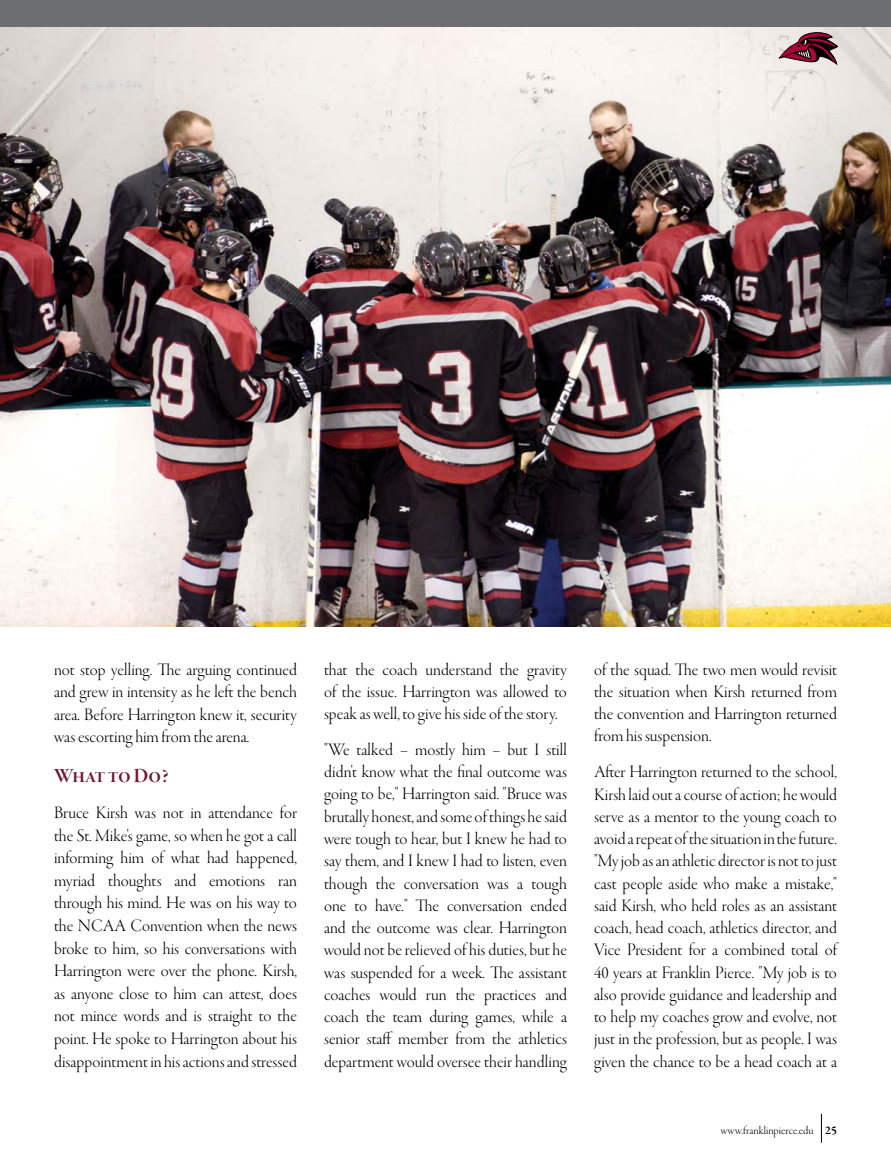
<style>
.page{position:relative;width:891px;height:1161px;background:#fff}
.page>*{position:absolute;margin:0;border:0;box-sizing:border-box;transform-origin:0 0}
.t1{font:21px "Garamond Premr Pro Smbd Disp";letter-spacing:-.02em;color:#6f1931}
.t2{font:18px/22.2px "Garamond Premr Pro Lt Disp";letter-spacing:.005em;color:#000;text-align:justify}
.t3{font:12px "Garamond Premr Pro Lt Disp";letter-spacing:.03em;color:#000}
.s1{font-family:"Garamond Premr Pro";font-weight:600}
</style>
<div class="page">
<img style="left:0;top:27px;width:891px;height:599px">
<svg style="left:779px;top:32px;width:59px;height:32px;background:#8f616c"></svg>
<div style="left:0;top:0;width:891px;height:27px;background:#6d6e71"></div>
<svg style="left:821px;top:1114px;width:1px;height:29px"></svg>
<p class="t2" style="left:54px;top:658px;width:245px;line-height:22.6px">not stop yelling. The arguing continued and grew in intensity as he left the bench area. Before Harrington knew it, security was escorting him from the arena.</p>
<p class="t1" style="left:54px;top:764px;width:116px">What to Do?</p>
<p class="t2" style="left:54px;top:802px;width:245px;line-height:22.6px">Bruce Kirsh was not in attendance for the St. Mike's game, so when he got a call informing him of what had happened, myriad thoughts and emotions ran through his mind. He was on his way to the NCAA Convention when the news broke to him, so his conversations with Harrington were over the phone. Kirsh, as anyone close to him can attest, does not mince words and is straight to the point. He spoke to Harrington about his disappointment in his actions and stressed</p>
<p class="t2" style="left:324px;top:659px;width:245px">that the coach understand the gravity of the issue. Harrington was allowed to speak as well, to give his side of the story.</p>
<p class="t2" style="left:324px;top:739px;width:245px">"We talked – mostly him – but I still didn't know what the final outcome was going to be," Harrington said. "Bruce was brutally honest, and some of things he said were tough to hear, but I knew he had to say them, and I knew I had to listen, even though the conversation was a tough one to have." The conversation ended and the outcome was clear. Harrington would not be relieved of his duties, but he was suspended for a week. The assistant coaches would run the practices and coach the team during games, while a senior staff member from the athletics department would oversee their handling</p>
<p class="t2" style="left:594px;top:659px;width:245px">of the squad. The two men would revisit the situation when Kirsh returned from the convention and Harrington returned from his suspension.</p>
<p class="t2" style="left:594px;top:761px;width:245px">After Harrington returned to the school, Kirsh laid out a course of action; he would serve as a mentor to the young coach to avoid a repeat of the situation in the future. "My job as an athletic director is not to just cast people aside who make a mistake," said Kirsh, who held roles as an assistant coach, head coach, athletics director, and Vice President for a combined total of 40 years at Franklin Pierce. "My job is to also provide guidance and leadership and to help my coaches grow and evolve, not just in the profession, but as people. I was given the chance to be a head coach at a</p>
<p class="t3" style="left:721px;top:1124px;width:118px">www.franklinpierce.edu <span class="s1">25</span></p>
</div>
